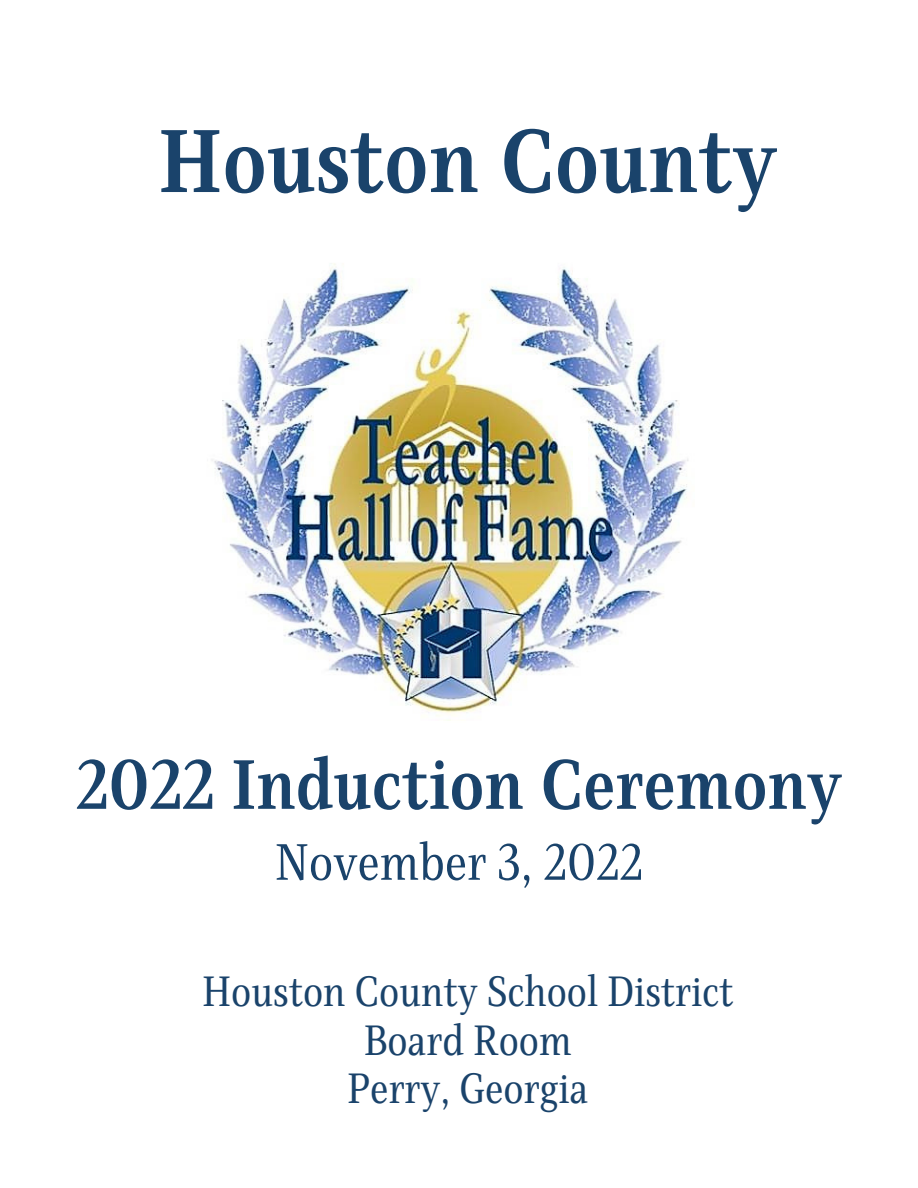
<style>
.page{position:relative;width:918px;height:1188px;background:#fff}
.page>*{position:absolute;margin:0;border:0;box-sizing:border-box;transform-origin:0 0}
.t1{font:700 91.05px "Singel";color:#1a436b}
.t2{font:700 71.25px "Singel";color:#1a436b}
.t3{font:52.2px "Singel";color:#1a436b}
.t4{font:43.35px/48.6px "Singel";color:#1a436b;text-align:center}
</style>
<div class="page">
<img style="left:212px;top:263px;width:477px;height:458px">
<h1 class="t1" style="left:158px;top:107px;width:620px">Houston County</h1>
<h2 class="t2" style="left:76px;top:742px;width:768px">2022 Induction Ceremony</h2>
<p class="t3" style="left:275px;top:831px;width:369px">November 3, 2022</p>
<p class="t4" style="left:202px;top:968px;width:533px">Houston County School District<br>Board Room<br>Perry, Georgia</p>
</div>
